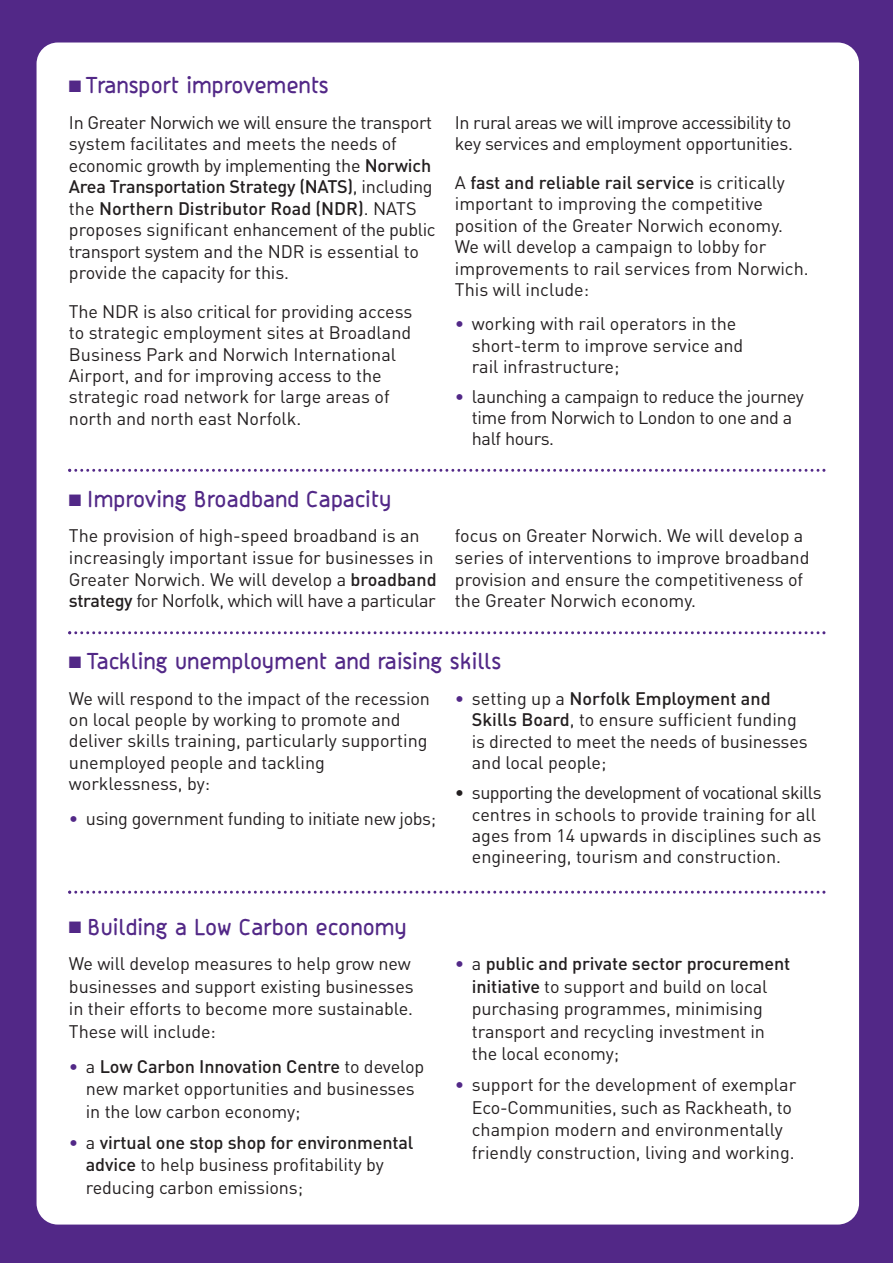
<style>
.page{position:relative;width:893px;height:1263px;background:#fff}
.page>*{position:absolute;margin:0;border:0;box-sizing:border-box;transform-origin:0 0}
.t1{font:500 24px "Friends";color:#522887}
.t2{font:18px/21.5px "DIN";letter-spacing:-.005em;color:#231f20}
.t3{font:18px/21.5px "DIN";letter-spacing:-.025em;color:#231f20}
.s1{font-weight:500}
.s2{color:#522887}
</style>
<div class="page">
<div style="left:0;top:0;width:892px;height:1263px;background:#522887"></div>
<div style="left:37px;top:43px;width:822px;height:1182px;background:#fff;border-radius:21px"></div>
<svg style="left:68px;top:469px;width:757px;height:3px"></svg>
<svg style="left:68px;top:631px;width:757px;height:3px"></svg>
<svg style="left:68px;top:891px;width:757px;height:3px"></svg>
<h1 class="t1" style="left:69px;top:77px;width:262px">■ Transport improvements</h1>
<p class="t2" style="left:69px;top:114px;width:368px">In Greater Norwich we will ensure the transport system facilitates and meets the needs of economic growth by implementing the <span class="s1">Norwich Area Transportation Strategy (NATS)</span>, including the <span class="s1">Northern Distributor Road (NDR)</span>. NATS proposes significant enhancement of the public transport system and the NDR is essential to provide the capacity for this.</p>
<p class="t2" style="left:69px;top:303px;width:345px">The NDR is also critical for providing access to strategic employment sites at Broadland Business Park and Norwich International Airport, and for improving access to the strategic road network for large areas of north and north east Norfolk.</p>
<p class="t3" style="left:455px;top:114px;width:340px">In rural areas we will improve accessibility to key services and employment opportunities.</p>
<p class="t2" style="left:455px;top:174px;width:355px">A <span class="s1">fast and reliable rail service</span> is critically important to improving the competitive position of the Greater Norwich economy.<br>We will develop a campaign to lobby for improvements to rail services from Norwich.<br>This will include:</p>
<p class="t2" style="left:472px;top:315px;width:273px;text-indent:-17px"><span class="s2">•</span> working with rail operators in the short-term to improve service and rail infrastructure;</p>
<p class="t2" style="left:472px;top:388px;width:334px;text-indent:-17px"><span class="s2">•</span> launching a campaign to reduce the journey time from Norwich to London to one and a half hours.</p>
<h1 class="t1" style="left:69px;top:491px;width:325px">■ Improving Broadband Capacity</h1>
<p class="t2" style="left:69px;top:527px;width:369px">The provision of high-speed broadband is an increasingly important issue for businesses in Greater Norwich. We will develop a <span class="s1">broadband strategy</span> for Norfolk, which will have a particular</p>
<p class="t2" style="left:455px;top:527px;width:356px">focus on Greater Norwich. We will develop a series of interventions to improve broadband provision and ensure the competitiveness of the Greater Norwich economy.</p>
<h1 class="t1" style="left:69px;top:653px;width:435px">■ Tackling unemployment and raising skills</h1>
<p class="t2" style="left:69px;top:689px;width:363px">We will respond to the impact of the recession on local people by working to promote and deliver skills training, particularly supporting unemployed people and tackling worklessness, by:</p>
<p class="t2" style="left:69px;top:809px;width:369px"><span class="s2">•</span> using government funding to initiate new jobs;</p>
<p class="t2" style="left:472px;top:690px;width:337px;text-indent:-17px"><span class="s2">•</span> setting up a <span class="s1">Norfolk Employment and Skills Board</span>, to ensure sufficient funding is directed to meet the needs of businesses and local people;</p>
<p class="t2" style="left:472px;top:784px;width:351px;text-indent:-17px">• supporting the development of vocational skills centres in schools to provide training for all ages from 14 upwards in disciplines such as engineering, tourism and construction.</p>
<h1 class="t1" style="left:69px;top:918px;width:341px">■ Building a Low Carbon economy</h1>
<p class="t2" style="left:69px;top:954px;width:346px;line-height:22.5px">We will develop measures to help grow new businesses and support existing businesses in their efforts to become more sustainable.<br>These will include:</p>
<p class="t2" style="left:86px;top:1057px;width:340px;line-height:22.5px;text-indent:-17px"><span class="s2">•</span> a <span class="s1">Low Carbon Innovation Centre</span> to develop new market opportunities and businesses in the low carbon economy;</p>
<p class="t2" style="left:86px;top:1133px;width:329px;line-height:22.5px;text-indent:-17px"><span class="s2">•</span> a <span class="s1">virtual one stop shop for environmental advice</span> to help business profitability by reducing carbon emissions;</p>
<p class="t2" style="left:472px;top:955px;width:320px;line-height:22.5px;text-indent:-17px"><span class="s2">•</span> a <span class="s1">public and private sector procurement initiative</span> to support and build on local purchasing programmes, minimising transport and recycling investment in the local economy;</p>
<p class="t2" style="left:472px;top:1076px;width:326px;line-height:22.5px;text-indent:-17px"><span class="s2">•</span> support for the development of exemplar Eco-Communities, such as Rackheath, to champion modern and environmentally friendly construction, living and working.</p>
</div>
